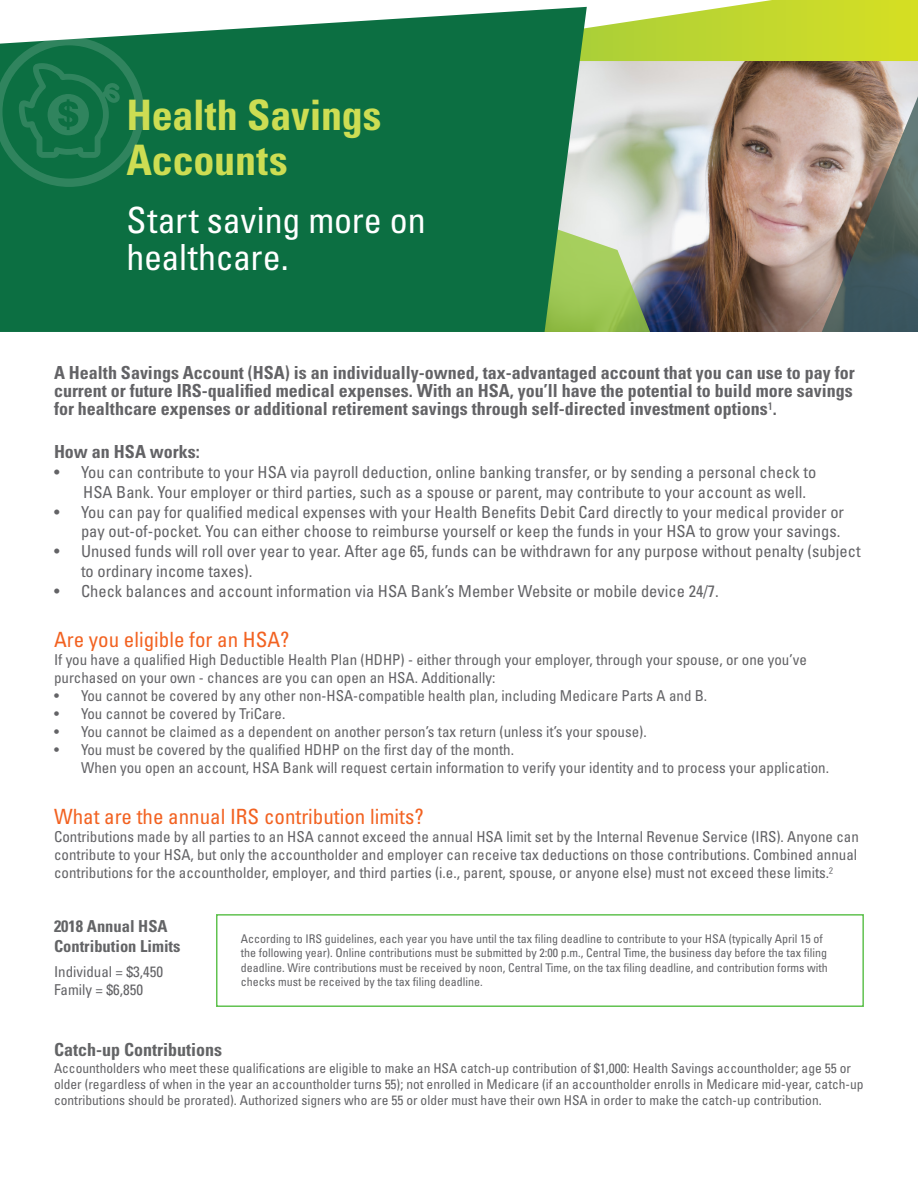
<style>
.page{position:relative;width:918px;height:1188px;background:#fff}
.page>*{position:absolute;margin:0;border:0;box-sizing:border-box;transform-origin:0 0}
.t1{font:700 condensed 42px/45px "Univers LT Std";letter-spacing:-.005em;color:#cddd53}
.t2{font:condensed 36px/37.5px "Univers LT Std";letter-spacing:-.005em;color:#fff}
.t3{font:condensed 21px "Univers LT Std";color:#f26221}
.t4{font:700 condensed 18px/18px "Univers LT Std";color:#636366;text-align:justify}
.t5{font:700 condensed 18px "Univers LT Std";color:#636466}
.t6{font:condensed 16.5px/19.8px "Univers LT Std";color:#636366;text-align:right}
.t7{font:700 condensed 16.5px "Univers LT Std";color:#636466}
.t8{font:condensed 15px/18px "Univers LT Std";color:#636366}
.t9{font:condensed 13.5px/16.2px "Univers LT Std";color:#636366}
.t10{font:condensed 12px/14.4px "Univers LT Std";color:#636366}
.s1{font-weight:400}
.s2{font-weight:300}
</style>
<div class="page">
<img style="left:587px;top:61px;width:331px;height:271px">
<div style="left:216px;top:914px;width:648px;height:93px;background:#fff;border:2px solid #61c250"></div>
<svg style="left:587px;top:182px;width:63px;height:150px;background:#bcd1a0"></svg>
<svg style="left:822px;top:94px;width:96px;height:238px;background:#7f7f7a"></svg>
<svg style="left:585px;top:0;width:333px;height:61px;background:#cadc48"></svg>
<svg style="left:0;top:7px;width:587px;height:325px;background:#227c51"></svg>
<svg style="left:0;top:37px;width:144px;height:150px;background:#1a774d"></svg>
<p class="t1" style="left:126px;top:92px;width:257px">Health Savings<br>Accounts</p>
<p class="t2" style="left:126px;top:200px;width:301px">Start saving more on healthcare.</p>
<p class="t4" style="left:54px;top:364px;width:802px">A Health Savings Account (HSA) is an individually-owned, tax‐advantaged account that you can use to pay for current or future IRS‐qualified medical expenses. With an HSA, you’ll have the potential to build more savings for healthcare expenses or additional retirement savings through self-directed investment options<span class="s1">¹</span>.</p>
<p class="t4" style="left:54px;top:443px;width:147px">How an HSA works:</p>
<p class="t6" style="left:54px;top:462px;width:764px">• You can contribute to your HSA via payroll deduction, online banking transfer, or by sending a personal check to</p>
<p class="t6" style="left:83px;top:482px;width:724px">HSA Bank. Your employer or third parties, such as a spouse or parent, may contribute to your account as well.</p>
<p class="t6" style="left:54px;top:502px;width:792px">• You can pay for qualified medical expenses with your Health Benefits Debit Card directly to your medical provider or pay out-of-pocket. You can either choose to reimburse yourself or keep the funds in your HSA to grow your savings.</p>
<p class="t6" style="left:81px;top:541px;width:781px;text-align:left;text-indent:-27px">• Unused funds will roll over year to year. After age 65, funds can be withdrawn for any purpose without penalty (subject to ordinary income taxes).</p>
<p class="t6" style="left:54px;top:581px;width:666px">• Check balances and account information via HSA Bank’s Member Website or mobile device 24/7.</p>
<p class="t3" style="left:54px;top:626px;width:237px">Are you eligible for an HSA?</p>
<p class="t8" style="left:54px;top:651px;width:754px">If you have a qualified High Deductible Health Plan (HDHP) - either through your employer, through your spouse, or one you’ve purchased on your own - chances are you can open an HSA. Additionally:</p>
<p class="t8" style="left:54px;top:687px;width:655px">• You cannot be covered by any other non-HSA-compatible health plan, including Medicare Parts A and B.</p>
<p class="t8" style="left:54px;top:705px;width:233px">• You cannot be covered by TriCare.</p>
<p class="t8" style="left:54px;top:723px;width:594px">• You cannot be claimed as a dependent on another person’s tax return (unless it’s your spouse).</p>
<p class="t8" style="left:54px;top:741px;width:462px">• You must be covered by the qualified HDHP on the first day of the month.</p>
<p class="t8" style="left:81px;top:759px;width:750px">When you open an account, HSA Bank will request certain information to verify your identity and to process your application.</p>
<p class="t3" style="left:54px;top:803px;width:371px">What are the annual IRS contribution limits?</p>
<p class="t8" style="left:54px;top:827px;width:806px;text-align:justify">Contributions made by all parties to an HSA cannot exceed the annual HSA limit set by the Internal Revenue Service (IRS). Anyone can contribute to your HSA, but only the accountholder and employer can receive tax deductions on those contributions. Combined annual contributions for the accountholder, employer, and third parties (i.e., parent, spouse, or anyone else) must not exceed these limits.<span class="s2">2</span></p>
<p class="t7" style="left:54px;top:916px;width:115px">2018 Annual HSA</p>
<p class="t7" style="left:54px;top:936px;width:128px">Contribution Limits</p>
<p class="t8" style="left:54px;top:963px;width:111px">Individual = $3,450</p>
<p class="t8" style="left:54px;top:981px;width:91px">Family = $6,850</p>
<p class="t10" style="left:241px;top:931px;width:589px">According to IRS guidelines, each year you have until the tax filing deadline to contribute to your HSA (typically April 15 of the following year). Online contributions must be submitted by 2:00 p.m., Central Time, the business day before the tax filing deadline. Wire contributions must be received by noon, Central Time, on the tax filing deadline, and contribution forms with checks must be received by the tax filing deadline.</p>
<p class="t5" style="left:54px;top:1039px;width:170px">Catch-up Contributions</p>
<p class="t9" style="left:54px;top:1060px;width:811px">Accountholders who meet these qualifications are eligible to make an HSA catch-up contribution of $1,000: Health Savings accountholder; age 55 or older (regardless of when in the year an accountholder turns 55); not enrolled in Medicare (if an accountholder enrolls in Medicare mid-year, catch-up contributions should be prorated). Authorized signers who are 55 or older must have their own HSA in order to make the catch-up contribution.</p>
</div>
